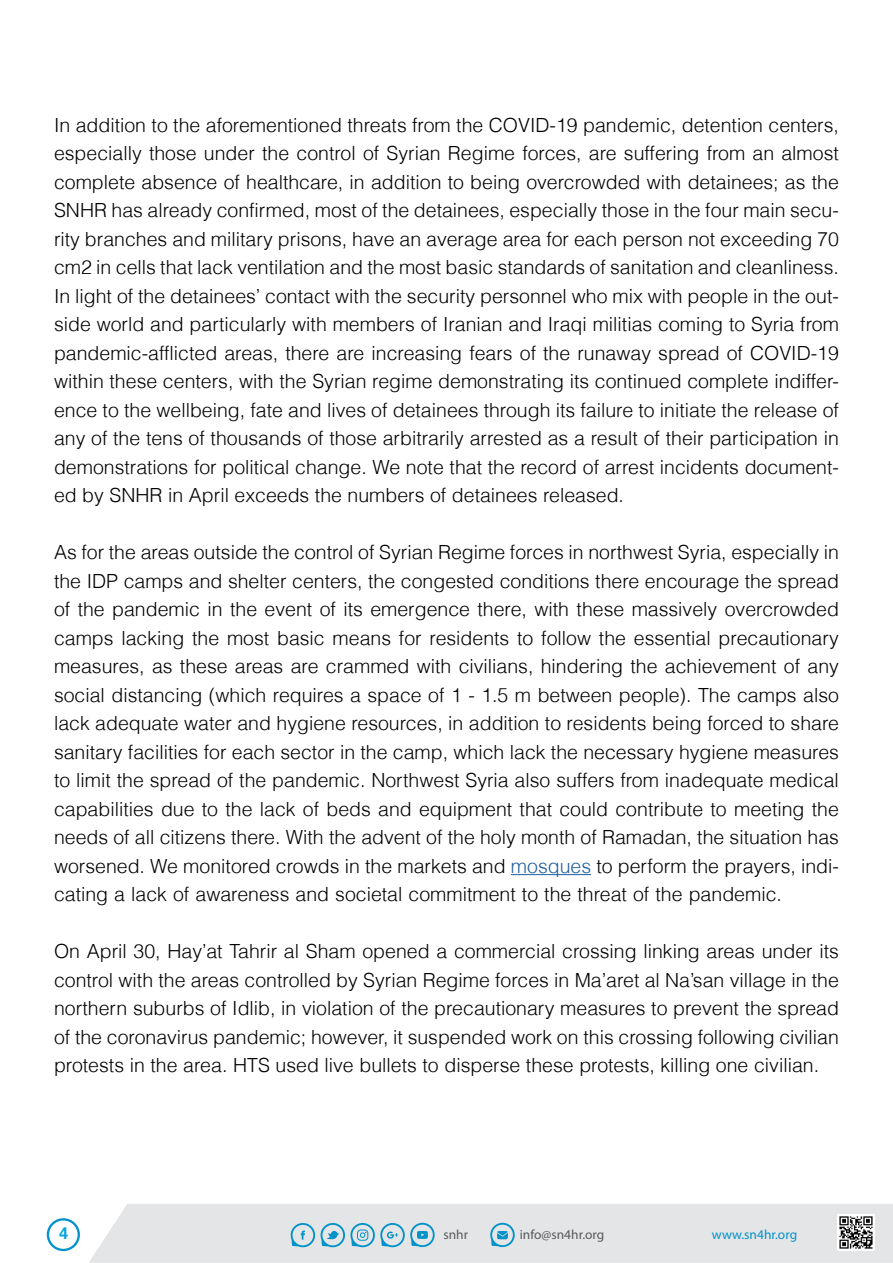
<style>
.page{position:relative;width:893px;height:1263px;background:#fff}
.page>*{position:absolute;margin:0;border:0;box-sizing:border-box;transform-origin:0 0}
.t1{font:300 19.5px/28.5px "Helvetica";color:#000;text-align:justify}
.t2{font:700 16.5px "Helvetica";color:#00a4e2}
.t3{font:13.35px "Myriad Pro";color:#58595b}
.t4{font:13.35px "Myriad Pro";color:#0092c8}
.s1{color:#215e9e}
</style>
<div class="page">
<div style="left:89px;top:1204px;width:804px;height:59px;background:#e4e5e6"></div>
<svg style="left:291px;top:1223px;width:24px;height:24px"></svg>
<svg style="left:321px;top:1223px;width:114px;height:24px;background:#a1ccdd"></svg>
<svg style="left:490px;top:1223px;width:25px;height:24px"></svg>
<img style="left:837px;top:1214px;width:37px;height:37px">
<svg style="left:47px;top:1218px;width:33px;height:33px"></svg>
<hr style="left:511px;top:874px;width:80px;height:1px;background:#215e9e">
<p class="t1" style="left:54px;top:110px;width:786px">In addition to the aforementioned threats from the COVID-19 pandemic, detention centers, especially those under the control of Syrian Regime forces, are suffering from an almost complete absence of healthcare in, addition to being overcrowded with detainees; as the</p>
<p class="t1" style="left:54px;top:224px;width:786px">rity branches and military prisons, have an average area for each person not exceeding 70</p>
<p class="t1" style="left:54px;top:196px;width:786px">SNHR has already confirmed, most of the detainees, especially those in the four main secu-</p>
<p class="t1" style="left:54px;top:253px;width:786px">cm in2 cells that lack ventilation and the most basic standards of sanitation and cleanliness.</p>
<p class="t1" style="left:54px;top:281px;width:786px">In light of the detainees’ contact with the security personnel who mix with people in the out-</p>
<p class="t1" style="left:54px;top:338px;width:786px">pandemic-afflicted areas, there are increasing fears of the runaway spread of COVID-19</p>
<p class="t1" style="left:54px;top:395px;width:786px">ence to the wellbeing, fate and lives of detainees through its failure to initiate the release of</p>
<p class="t1" style="left:54px;top:310px;width:786px">side world and particularly with members of Iranian and Iraqi militias coming to Syria from</p>
<p class="t1" style="left:54px;top:367px;width:786px">within these centers, with the Syrian regime demonstrating its continued complete indiffer-</p>
<p class="t1" style="left:54px;top:424px;width:786px">any of the tens of thousands of those arbitrarily arrested as a result of their participation in</p>
<p class="t1" style="left:54px;top:481px;width:571px">ed by SNHR in April exceeds the numbers of detainees released.</p>
<p class="t1" style="left:54px;top:452px;width:786px">demonstrations for political change. We note that the record of arrest incidents document-</p>
<p class="t1" style="left:54px;top:538px;width:786px">As for the areas outside the control of Syrian Regime forces in northwest Syria, especially in the IDP camps and shelter centers, the congested conditions there encourage the spread of the pandemic in the event of its emergence there, with these massively overcrowded camps lacking the most basic means for residents to follow the essential precautionary measures, as these areas are crammed with civilians, hindering the achievement of any social distancing (which requires a space of -1 1.5 m between people .) The camps also lack adequate water and hygiene resources in, addition to residents being forced to share sanitary facilities for each sector in the camp, which lack the necessary hygiene measures to limit the spread of the pandemic. Northwest Syria also suffers from inadequate medical capabilities due to the lack of beds and equipment that could contribute to meeting the needs of all citizens there. With the advent of the holy month of Ramadan, the situation has</p>
<p class="t1" style="left:54px;top:880px;width:729px">cating a lack of awareness and societal commitment to the threat of the pandemic.</p>
<p class="t1" style="left:54px;top:851px;width:786px">worsened. We monitored crowds in the markets and <span class="s1">mosques</span> to perform the prayers, indi-</p>
<p class="t1" style="left:54px;top:937px;width:786px">On April 30, Hay’at Tahrir al Sham opened a commercial crossing linking areas under its control with the areas controlled by Syrian Regime forces in Ma’aret al Na’san village in the northern suburbs of Idlib in, violation of the precautionary measures to prevent the spread of the coronavirus pandemic; however it, suspended work on this crossing following civilian protests in the area. HTS used live bullets to disperse these protests, killing one civilian.</p>
<p class="t2" style="left:59px;top:1220px;width:11px">4</p>
<p class="t3" style="left:443px;top:1226px;width:26px">snhr</p>
<p class="t3" style="left:520px;top:1226px;width:86px">info@sn4hr.org</p>
<p class="t4" style="left:712px;top:1226px;width:87px">www.sn4hr.org</p>
</div>
